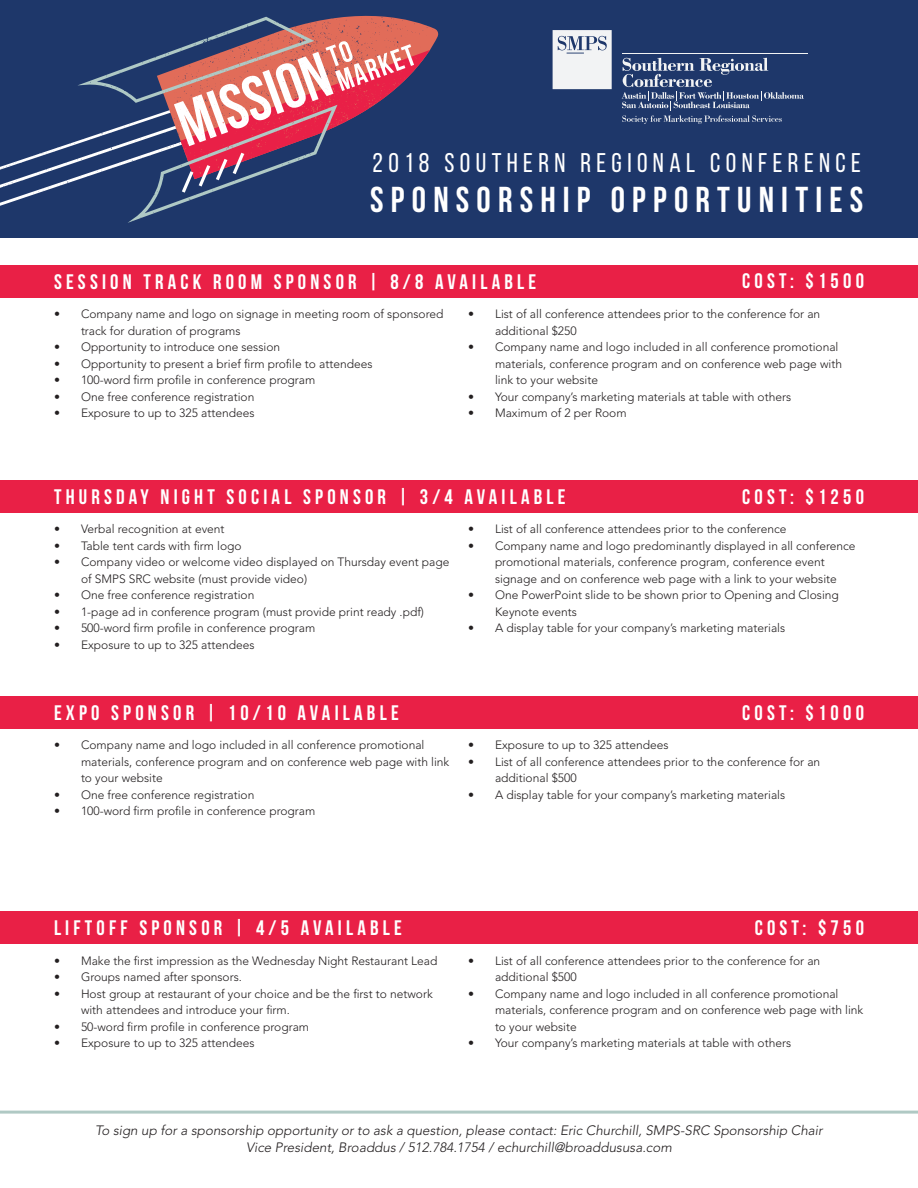
<style>
.page{position:relative;width:918px;height:1188px;background:#fff}
.page>*{position:absolute;margin:0;border:0;box-sizing:border-box;transform-origin:0 0}
.t1{font:700 36px "Bebas Neue";letter-spacing:.2em;color:#fff}
.t2{font:27px "Bebas Neue";letter-spacing:.2em;color:#fff}
.t3{font:700 21px "Bebas Neue";letter-spacing:.2em;color:#fff}
.t4{font:italic 300 13.5px "Avenir LT Std";color:#231f20}
.t5{font:300 12px/16.5px "Avenir LT Std";color:#231f20}
</style>
<div class="page">
<div style="left:0;top:0;width:918px;height:238px;background:#1e376a"></div>
<svg style="left:0;top:17px;width:430px;height:206px"></svg>
<svg style="left:553px;top:30px;width:59px;height:59px;background:#e0e3e8"></svg>
<svg style="left:622px;top:58px;width:182px;height:66px"></svg>
<hr style="left:622px;top:53px;width:186px;height:1px;background:#f2f3f4">
<div style="left:0;top:265px;width:918px;height:32px;background:#e92046"></div>
<div style="left:0;top:696px;width:918px;height:33px;background:#e92046"></div>
<div style="left:0;top:480px;width:918px;height:33px;background:#e92046"></div>
<div style="left:0;top:912px;width:918px;height:32px;background:#e92046"></div>
<hr style="left:0;top:1111px;width:918px;height:3px;background:#b0c9c4">
<p class="t2" style="left:373px;top:148px;width:490px">2018 SOUTHERN REGIONAL CONFERENCE</p>
<p class="t1" style="left:370px;top:180px;width:495px">SPONSORSHIP OPPORTUNITIES</p>
<p class="t3" style="left:54px;top:270px;width:484px">SESSION TRACK ROOM SPONSOR | 8/8 AVAILABLE</p>
<p class="t3" style="left:742px;top:270px;width:123px">COST: $1500</p>
<p class="t5" style="left:81px;top:306px;width:364px;text-indent:-27px">• Company name and logo on signage in meeting room of sponsored track for duration of programs</p>
<p class="t5" style="left:54px;top:339px;width:228px">• Opportunity to introduce one session</p>
<p class="t5" style="left:54px;top:355px;width:320px">• Opportunity to present a brief firm profile to attendees</p>
<p class="t5" style="left:54px;top:372px;width:263px">• 100-word firm profile in conference program</p>
<p class="t5" style="left:54px;top:388px;width:202px">• One free conference registration</p>
<p class="t5" style="left:54px;top:405px;width:202px">• Exposure to up to 325 attendees</p>
<p class="t5" style="left:495px;top:306px;width:327px;text-indent:-27px">• List of all conference attendees prior to the conference for an additional $250</p>
<p class="t5" style="left:495px;top:339px;width:349px;text-indent:-27px">• Company name and logo included in all conference promotional materials, conference program and on conference web page with link to your website</p>
<p class="t5" style="left:468px;top:388px;width:325px">• Your company’s marketing materials at table with others</p>
<p class="t5" style="left:468px;top:405px;width:160px">• Maximum of 2 per Room</p>
<p class="t3" style="left:54px;top:485px;width:513px">THURSDAY NIGHT SOCIAL SPONSOR | 3/4 AVAILABLE</p>
<p class="t3" style="left:742px;top:485px;width:123px">COST: $1250</p>
<p class="t5" style="left:54px;top:521px;width:172px">• Verbal recognition at event</p>
<p class="t5" style="left:54px;top:538px;width:189px">• Table tent cards with firm logo</p>
<p class="t5" style="left:81px;top:554px;width:370px;text-indent:-27px">• Company video or welcome video displayed on Thursday event page of SMPS SRC website (must provide video)</p>
<p class="t5" style="left:54px;top:587px;width:202px">• One free conference registration</p>
<p class="t5" style="left:54px;top:604px;width:372px">• 1-page ad in conference program (must provide print ready .pdf)</p>
<p class="t5" style="left:54px;top:620px;width:263px">• 500-word firm profile in conference program</p>
<p class="t5" style="left:54px;top:637px;width:202px">• Exposure to up to 325 attendees</p>
<p class="t5" style="left:468px;top:521px;width:320px">• List of all conference attendees prior to the conference</p>
<p class="t5" style="left:495px;top:538px;width:362px;text-indent:-27px">• Company name and logo predominantly displayed in all conference promotional materials, conference program, conference event signage and on conference web page with a link to your website</p>
<p class="t5" style="left:495px;top:587px;width:345px;text-indent:-27px">• One PowerPoint slide to be shown prior to Opening and Closing<br>Keynote events</p>
<p class="t5" style="left:468px;top:620px;width:319px">• A display table for your company’s marketing materials</p>
<p class="t3" style="left:54px;top:701px;width:346px">EXPO SPONSOR | 10/10 AVAILABLE</p>
<p class="t5" style="left:81px;top:737px;width:370px;text-indent:-27px">• Company name and logo included in all conference promotional materials, conference program and on conference web page with link to your website</p>
<p class="t5" style="left:54px;top:787px;width:202px">• One free conference registration</p>
<p class="t5" style="left:54px;top:803px;width:263px">• 100-word firm profile in conference program</p>
<p class="t3" style="left:742px;top:701px;width:123px">COST: $1000</p>
<p class="t5" style="left:468px;top:737px;width:202px">• Exposure to up to 325 attendees</p>
<p class="t5" style="left:495px;top:754px;width:327px;text-indent:-27px">• List of all conference attendees prior to the conference for an additional $500</p>
<p class="t5" style="left:468px;top:787px;width:319px">• A display table for your company’s marketing materials</p>
<p class="t3" style="left:54px;top:916px;width:349px">LIFTOFF SPONSOR | 4/5 AVAILABLE</p>
<p class="t5" style="left:54px;top:953px;width:385px">• Make the first impression as the Wednesday Night Restaurant Lead</p>
<p class="t5" style="left:54px;top:969px;width:190px">• Groups named after sponsors.</p>
<p class="t5" style="left:81px;top:986px;width:353px;text-indent:-27px">• Host group at restaurant of your choice and be the first to network with attendees and introduce your firm.</p>
<p class="t5" style="left:54px;top:1019px;width:257px">• 50-word firm profile in conference program</p>
<p class="t5" style="left:54px;top:1035px;width:202px">• Exposure to up to 325 attendees</p>
<p class="t3" style="left:755px;top:916px;width:111px">COST: $750</p>
<p class="t5" style="left:495px;top:953px;width:327px;text-indent:-27px">• List of all conference attendees prior to the conference for an additional $500</p>
<p class="t5" style="left:495px;top:986px;width:370px;text-indent:-27px">• Company name and logo included in all conference promotional materials, conference program and on conference web page with link to your website</p>
<p class="t5" style="left:468px;top:1035px;width:325px">• Your company’s marketing materials at table with others</p>
<p class="t4" style="left:95px;top:1123px;width:729px">To sign up for a sponsorship opportunity or to ask a question, please contact: Eric Churchill, SMPS-SRC Sponsorship Chair</p>
<p class="t4" style="left:246px;top:1139px;width:427px">Vice President, Broaddus / 512.784.1754 / echurchill@broaddususa.com</p>
</div>
